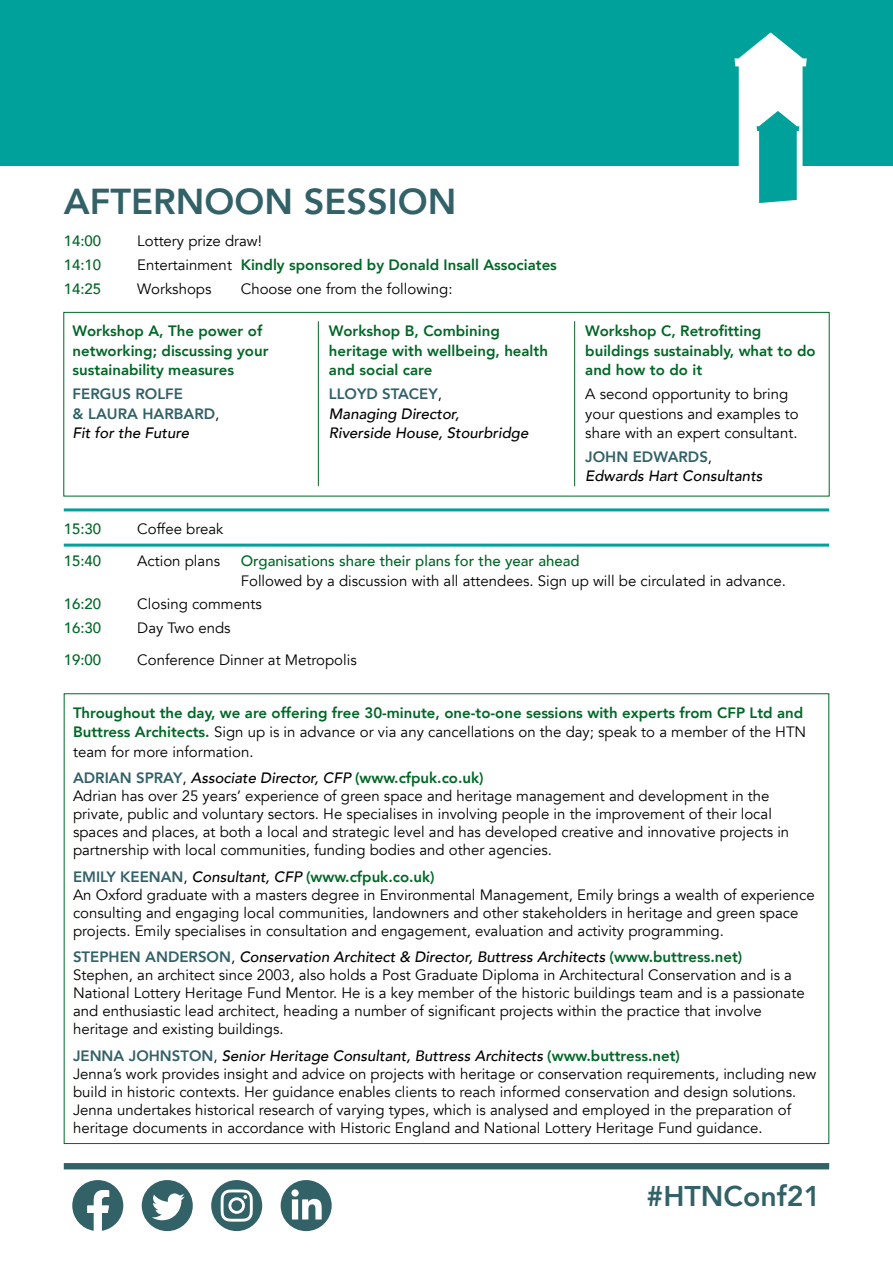
<style>
.page{position:relative;width:893px;height:1263px;background:#fff}
.page>*{position:absolute;margin:0;border:0;box-sizing:border-box;transform-origin:0 0}
.t1{font:800 36px "Avenir";color:#326168}
.t2{font:800 28.5px "Avenir";color:#326168}
.t3{font:15px/18px "Avenir";color:#000}
.t4{font:800 15px/19.5px "Avenir";color:#006726}
.t5{font:italic 500 15px/19.5px "Avenir";color:#000}
.t6{font:500 15px "Avenir";color:#006726}
.t7{font:800 15px/19.5px "Avenir";color:#326168}
.s1{font-weight:400;color:#000}
.s2{font-weight:500;font-style:italic;color:#000}
.s3{font-weight:800;font-style:normal;color:#326168}
.s4{font-weight:400;font-style:normal}
.s5{font-weight:800;color:#326168}
.s6{font-weight:500;font-style:italic}
.s7{font-weight:800;color:#006726}
</style>
<div class="page">
<div style="left:64px;top:1163px;width:765px;height:6px;background:#326168"></div>
<svg style="left:72px;top:1180px;width:51px;height:51px"></svg>
<div style="left:142px;top:1180px;width:51px;height:51px;background:#326168;border-radius:50%"></div>
<svg style="left:152px;top:1193px;width:33px;height:27px"></svg>
<div style="left:281px;top:1180px;width:51px;height:51px;background:#326168;border-radius:50%"></div>
<svg style="left:292px;top:1199px;width:30px;height:20px"></svg>
<div style="left:291px;top:1189px;width:8px;height:7px;background:#fff;border-radius:50%"></div>
<div style="left:211px;top:1180px;width:51px;height:51px;background:#326168;border-radius:50%"></div>
<svg style="left:221px;top:1189px;width:32px;height:32px"></svg>
<div style="left:0;top:0;width:893px;height:166px;background:#00a19a"></div>
<hr style="left:318px;top:321px;width:1px;height:165px;background:#006726">
<hr style="left:574px;top:321px;width:1px;height:165px;background:#006726">
<div style="left:63px;top:312px;width:767px;height:184px;border:1px solid #006726"></div>
<svg style="left:734px;top:32px;width:73px;height:171px"></svg>
<hr style="left:64px;top:508px;width:765px;height:3px;background:#00a19a">
<hr style="left:64px;top:544px;width:765px;height:3px;background:#00a19a">
<h1 class="t1" style="left:64px;top:173px;width:394px">AFTERNOON SESSION</h1>
<p class="t6" style="left:64px;top:228px;width:39px">14:00</p>
<p class="t3" style="left:137px;top:232px;width:126px">Lottery prize draw!</p>
<p class="t6" style="left:64px;top:252px;width:39px">14:10</p>
<p class="t4" style="left:137px;top:255px;width:421px"><span class="s1">Entertainment</span> Kindly sponsored by Donald Insall Associates</p>
<p class="t6" style="left:64px;top:276px;width:39px">14:25</p>
<p class="t3" style="left:137px;top:280px;width:76px">Workshops</p>
<p class="t3" style="left:241px;top:280px;width:213px">Choose one from the following:</p>
<p class="t4" style="left:73px;top:321px;width:197px">Workshop A, The power of networking; discussing your sustainability measures</p>
<p class="t7" style="left:73px;top:384px;width:148px">FERGUS ROLFE<br>&amp; LAURA HARBARD<span class="s1">,<br></span><span class="s2">Fit for the Future</span></p>
<p class="t4" style="left:329px;top:321px;width:221px">Workshop B, Combining heritage with wellbeing, health and social care</p>
<p class="t5" style="left:329px;top:384px;width:201px"><span class="s3">LLOYD STACEY</span><span class="s4">,<br></span>Managing Director,<br>Riverside House, Stourbridge</p>
<p class="t4" style="left:585px;top:321px;width:232px">Workshop C, Retrofitting buildings sustainably, what to do and how to do it</p>
<p class="t3" style="left:585px;top:384px;width:215px;line-height:19.5px">A second opportunity to bring your questions and examples to share with an expert consultant.</p>
<p class="t5" style="left:585px;top:447px;width:179px"><span class="s3">JOHN EDWARDS</span><span class="s4">,<br></span>Edwards Hart Consultants</p>
<p class="t6" style="left:64px;top:516px;width:39px">15:30</p>
<p class="t3" style="left:137px;top:520px;width:88px">Coffee break</p>
<p class="t6" style="left:64px;top:548px;width:39px">15:40</p>
<p class="t3" style="left:137px;top:552px;width:84px">Action plans</p>
<p class="t6" style="left:241px;top:548px;width:340px">Organisations share their plans for the year ahead</p>
<p class="t3" style="left:241px;top:572px;width:547px">Followed by a discussion with all attendees. Sign up will be circulated in advance.</p>
<p class="t6" style="left:64px;top:591px;width:39px">16:20</p>
<p class="t3" style="left:137px;top:595px;width:126px">Closing comments</p>
<p class="t6" style="left:64px;top:615px;width:39px">16:30</p>
<p class="t3" style="left:137px;top:619px;width:95px">Day Two ends</p>
<p class="t6" style="left:64px;top:647px;width:39px">19:00</p>
<p class="t3" style="left:137px;top:651px;width:221px">Conference Dinner at Metropolis</p>
<p class="t4" style="left:73px;top:703px;width:735px">Throughout the day, we are offering free 30-minute, one-to-one sessions with experts from CFP Ltd and<br>Buttress Architects. <span class="s1">Sign up is in advance or via any cancellations on the day; speak to a member of the HTN team for more information.</span></p>
<p class="t3" style="left:73px;top:769px;width:718px"><span class="s5">ADRIAN SPRAY</span>, <span class="s6">Associate Director, CFP</span> <span class="s7">(www.cfpuk.co.uk)<br></span>Adrian has over 25 years’ experience of green space and heritage management and development in the private, public and voluntary sectors. He specialises in involving people in the improvement of their local spaces and places, at both a local and strategic level and has developed creative and innovative projects in partnership with local communities, funding bodies and other agencies.</p>
<p class="t3" style="left:73px;top:868px;width:743px"><span class="s5">EMILY KEENAN</span>, <span class="s6">Consultant, CFP</span> <span class="s7">(www.cfpuk.co.uk)<br></span>An Oxford graduate with a masters degree in Environmental Management, Emily brings a wealth of experience consulting and engaging local communities, landowners and other stakeholders in heritage and green space projects. Emily specialises in consultation and engagement, evaluation and activity programming.</p>
<p class="t3" style="left:73px;top:948px;width:733px"><span class="s5">STEPHEN ANDERSON</span>, <span class="s6">Conservation Architect &amp; Director, Buttress Architects</span> <span class="s7">(www.buttress.net)<br></span>Stephen, an architect since 2003, also holds a Post Graduate Diploma in Architectural Conservation and is a National Lottery Heritage Fund Mentor. He is a key member of the historic buildings team and is a passionate and enthusiastic lead architect, heading a number of significant projects within the practice that involve heritage and existing buildings.</p>
<p class="t3" style="left:73px;top:1047px;width:745px"><span class="s5">JENNA JOHNSTON</span>, <span class="s6">Senior Heritage Consultant, Buttress Architects</span> <span class="s7">(www.buttress.net)<br></span>Jenna’s work provides insight and advice on projects with heritage or conservation requirements, including new build in historic contexts. Her guidance enables clients to reach informed conservation and design solutions.<br>Jenna undertakes historical research of varying types, which is analysed and employed in the preparation of heritage documents in accordance with Historic England and National Lottery Heritage Fund guidance.</p>
<h2 class="t2" style="left:647px;top:1174px;width:176px">#HTNConf21</h2>
</div>
